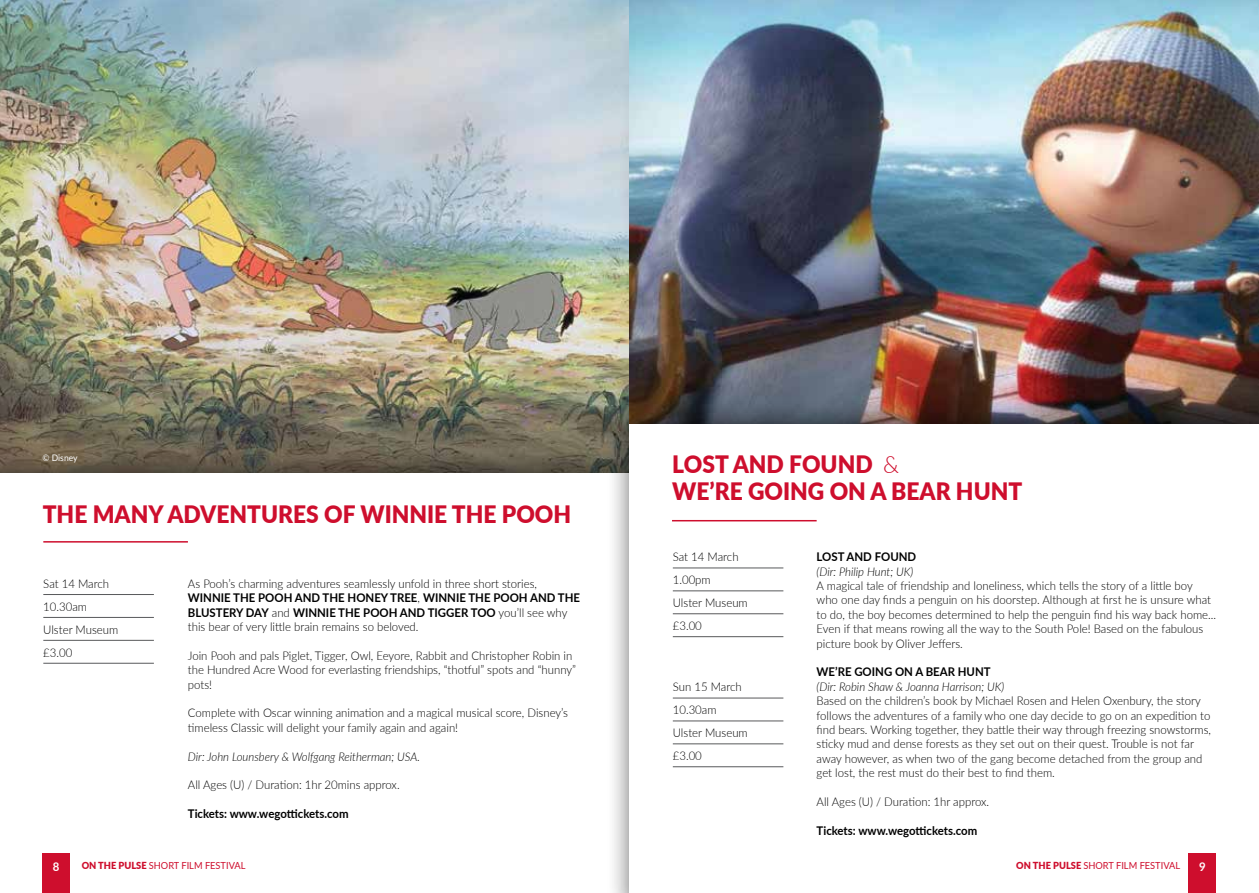
<style>
.page{position:relative;width:1259px;height:893px;background:#fff}
.page>*{position:absolute;margin:0;border:0;box-sizing:border-box;transform-origin:0 0}
.t1{font:900 24px/27px "Lato";color:#ce0e2d;scale:.95 1}
.t2{font:300 12px/14.4px "Lato";color:#000;scale:.95 1}
.t3{font:italic 300 12px "Lato";color:#000;scale:.95 1}
.t4{font:700 12px "Lato";color:#000;scale:.95 1}
.t5{font:700 12px "Lato";color:#fff;scale:.95 1}
.t6{font:9.75px "Lato";color:#ce0e2d;scale:.95 1}
.t7{font:9px "Lato";color:#fff;scale:.95 1}
.s1{font-weight:700}
.s2{font-weight:300}
.s3{font-weight:900}
</style>
<div class="page">
<img style="left:0;top:0;width:629px;height:450px">
<div style="left:0;top:450px;width:653px;height:443px;background:#000;opacity:.6"></div>
<div style="left:0;top:474px;width:629px;height:419px;background:#fff"></div>
<hr style="left:43px;top:594px;width:111px;height:1px;background:#58595b">
<hr style="left:43px;top:617px;width:111px;height:1px;background:#58595b">
<hr style="left:43px;top:640px;width:111px;height:1px;background:#58595b">
<hr style="left:43px;top:663px;width:111px;height:1px;background:#58595b">
<img style="left:629px;top:0;width:630px;height:400px">
<div style="left:605px;top:400px;width:654px;height:493px;background:#000;opacity:.6"></div>
<div style="left:629px;top:424px;width:630px;height:469px;background:#fff"></div>
<hr style="left:673px;top:568px;width:110px;height:1px;background:#58595b">
<hr style="left:673px;top:590px;width:110px;height:1px;background:#58595b">
<hr style="left:673px;top:613px;width:110px;height:1px;background:#58595b">
<hr style="left:673px;top:636px;width:110px;height:1px;background:#58595b">
<hr style="left:673px;top:698px;width:110px;height:1px;background:#58595b">
<hr style="left:673px;top:721px;width:110px;height:1px;background:#58595b">
<hr style="left:673px;top:743px;width:110px;height:1px;background:#58595b">
<hr style="left:673px;top:766px;width:110px;height:1px;background:#58595b">
<hr style="left:672px;top:520px;width:144px;height:1px;background:#ce0e2d">
<hr style="left:43px;top:541px;width:145px;height:2px;background:#ce0e2d">
<div style="left:1188px;top:853px;width:28px;height:40px;background:#ce0e2d"></div>
<div style="left:43px;top:853px;width:27px;height:40px;background:#ce0e2d"></div>
<p class="t7" style="left:43px;top:452px;width:38px">© Disney</p>
<h1 class="t1" style="left:43px;top:499px;width:558px">THE MANY ADVENTURES OF WINNIE THE POOH</h1>
<p class="t2" style="left:43px;top:571px;width:80px;line-height:23px">Sat 14 March<br>10.30am<br>Ulster Museum £3.00</p>
<p class="t2" style="left:188px;top:576px;width:414px">As Pooh’s charming adventures seamlessly unfold in three short stories, <span class="s1">WINNIE THE POOH AND THE HONEY TREE</span>, <span class="s1">WINNIE THE POOH AND THE BLUSTERY DAY</span> and <span class="s1">WINNIE THE POOH AND TIGGER TOO</span> you’ll see why this bear of very little brain remains so beloved.</p>
<p class="t2" style="left:188px;top:648px;width:410px">Join Pooh and pals Piglet, Tigger, Owl, Eeyore, Rabbit and Christopher Robin in the Hundred Acre Wood for everlasting friendships, “thotful” spots and “hunny” pots!</p>
<p class="t2" style="left:188px;top:705px;width:402px">Complete with Oscar winning animation and a magical musical score, Disney’s timeless Classic will delight your family again and again!</p>
<p class="t3" style="left:188px;top:748px;width:246px">Dir: John Lounsbery &amp; Wolfgang Reitherman; USA.</p>
<p class="t2" style="left:188px;top:777px;width:224px">All Ages (U) / Duration: 1hr 20mins approx.</p>
<p class="t4" style="left:188px;top:805px;width:171px">Tickets: www.wegottickets.com</p>
<h1 class="t1" style="left:672px;top:450px;width:370px">LOST AND FOUND <span class="s2">&amp;<br></span>WE’RE GOING ON A BEAR HUNT</h1>
<p class="t2" style="left:673px;top:545px;width:80px;line-height:23px">Sat 14 March<br>1.00pm<br>Ulster Museum £3.00</p>
<p class="t2" style="left:673px;top:675px;width:80px;line-height:23px">Sun 15 March<br>10.30am<br>Ulster Museum £3.00</p>
<p class="t4" style="left:816px;top:548px;width:106px">LOST AND FOUND</p>
<p class="t3" style="left:816px;top:563px;width:103px">(Dir: Philip Hunt; UK)</p>
<p class="t2" style="left:816px;top:578px;width:422px">A magical tale of friendship and loneliness, which tells the story of a little boy who one day finds a penguin on his doorstep. Although at first he is unsure what to do, the boy becomes determined to help the penguin find his way back home...<br>Even if that means rowing all the way to the South Pole! Based on the fabulous picture book by Oliver Jeffers.</p>
<p class="t4" style="left:816px;top:663px;width:185px">WE’RE GOING ON A BEAR HUNT</p>
<p class="t3" style="left:816px;top:678px;width:199px">(Dir: Robin Shaw &amp; Joanna Harrison; UK)</p>
<p class="t2" style="left:816px;top:693px;width:417px">Based on the children’s book by Michael Rosen and Helen Oxenbury, the story follows the adventures of a family who one day decide to go on an expedition to find bears. Working together, they battle their way through freezing snowstorms, sticky mud and dense forests as they set out on their quest. Trouble is not far away however, as when two of the gang become detached from the group and get lost, the rest must do their best to find them.</p>
<p class="t2" style="left:816px;top:794px;width:183px">All Ages (U) / Duration: 1hr approx.</p>
<p class="t4" style="left:816px;top:822px;width:171px">Tickets: www.wegottickets.com</p>
<p class="t5" style="left:53px;top:857px;width:8px">8</p>
<p class="t6" style="left:82px;top:858px;width:174px"><span class="s3">ON THE PULSE</span> SHORT FILM FESTIVAL</p>
<p class="t6" style="left:1016px;top:858px;width:174px"><span class="s3">ON THE PULSE</span> SHORT FILM FESTIVAL</p>
<p class="t5" style="left:1199px;top:857px;width:8px">9</p>
</div>
